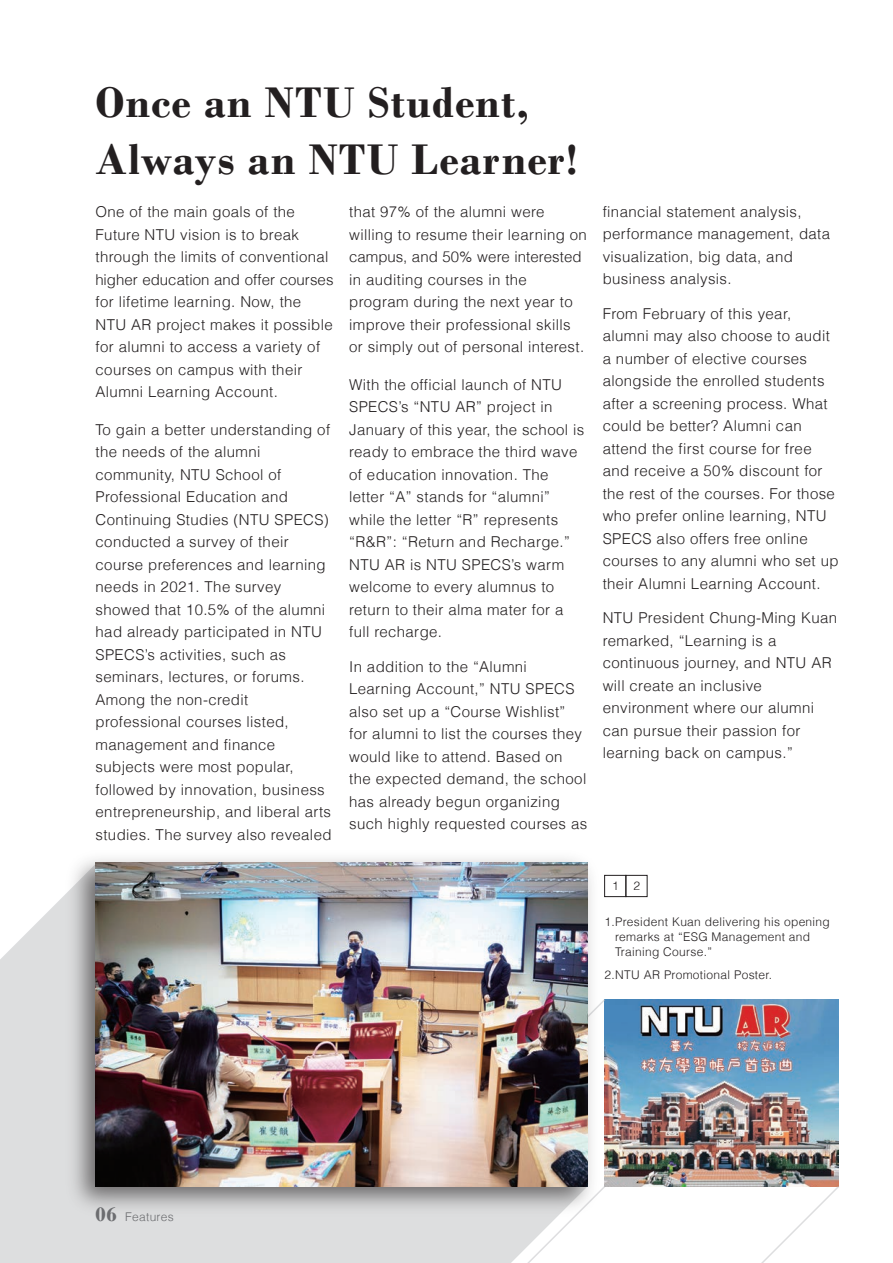
<style>
.page{position:relative;width:893px;height:1263px;background:#fff}
.page>*{position:absolute;margin:0;border:0;box-sizing:border-box;transform-origin:0 0}
.t1{font:700 45px/57px "Bodoni";letter-spacing:.025em;color:#231f20}
.t2{font:300 15px/22.5px "Helvetica LT";letter-spacing:.025em;color:#231f20}
.t3{font:300 12px/15px "Helvetica LT";letter-spacing:.025em;color:#231f20}
.t4{font:300 12px "Helvetica LT";letter-spacing:.025em;color:#6c6d70}
.s1{font-family:"Bodoni";font-weight:700;font-size:21px}
</style>
<div class="page">
<div style="left:0;top:915px;width:520px;height:348px;background:#dddedf"></div>
<img style="left:679px;top:999px;width:160px;height:187px">
<svg style="left:755px;top:1186px;width:84px;height:77px"></svg>
<svg style="left:520px;top:1223px;width:49px;height:40px"></svg>
<img style="left:45px;top:858px;width:634px;height:365px">
<img style="left:96px;top:863px;width:491px;height:323px">
<div style="left:604px;top:875px;width:22px;height:22px;border:1px solid #231f20"></div>
<div style="left:625px;top:875px;width:22px;height:22px;border:1px solid #231f20"></div>
<p class="t1" style="left:96px;top:74px;width:484px">Once an NTU Student,<br>Always an NTU Learner!</p>
<p class="t2" style="left:95px;top:200px;width:240px">One of the main goals of the<br>Future NTU vision is to break through the limits of conventional higher education and offer courses for lifetime learning. Now, the<br>NTU AR project makes it possible for alumni to access a variety of courses on campus with their<br>Alumni Learning Account.</p>
<p class="t2" style="left:96px;top:418px;width:237px">To gain a better understanding of the needs of the alumni community, NTU School of<br>Professional Education and<br>Continuing Studies (NTU SPECS) conducted a survey of their course preferences and learning needs in 2021. The survey showed that 10.5% of the alumni had already participated in NTU<br>SPECS’s activities, such as seminars, lectures, or forums.<br>Among the non-credit professional courses listed, management and finance subjects were most popular, followed by innovation, business entrepreneurship, and liberal arts studies. The survey also revealed</p>
<p class="t2" style="left:349px;top:200px;width:239px">that 97% of the alumni were willing to resume their learning on campus, and 50% were interested in auditing courses in the program during the next year to improve their professional skills or simply out of personal interest.</p>
<p class="t2" style="left:349px;top:373px;width:237px">With the official launch of NTU<br>SPECS’s “NTU AR” project in<br>January of this year, the school is ready to embrace the third wave of education innovation. The letter “A” stands for “alumni” while the letter “R” represents “R&amp;R”: “Return and Recharge.”<br>NTU AR is NTU SPECS’s warm welcome to every alumnus to return to their alma mater for a full recharge.</p>
<p class="t2" style="left:349px;top:655px;width:240px">In addition to the “Alumni<br>Learning Account,” NTU SPECS also set up a “Course Wishlist” for alumni to list the courses they would like to attend. Based on the expected demand, the school has already begun organizing such highly requested courses as</p>
<p class="t2" style="left:603px;top:200px;width:229px">financial statement analysis, performance management, data visualization, big data, and business analysis.</p>
<p class="t2" style="left:603px;top:302px;width:237px">From February of this year, alumni may also choose to audit a number of elective courses alongside the enrolled students after a screening process. What could be better? Alumni can attend the first course for free and receive a 50% discount for the rest of the courses. For those who prefer online learning, NTU<br>SPECS also offers free online courses to any alumni who set up their Alumni Learning Account.</p>
<p class="t2" style="left:603px;top:606px;width:236px">NTU President Chung-Ming Kuan remarked, “Learning is a continuous journey, and NTU AR will create an inclusive environment where our alumni can pursue their passion for learning back on campus.”</p>
<p class="t3" style="left:612px;top:878px;width:29px">1 2</p>
<p class="t3" style="left:615px;top:914px;width:216px;text-indent:-10px">1.President Kuan delivering his opening remarks at “ESG Management and<br>Training Course.”</p>
<p class="t3" style="left:605px;top:967px;width:169px">2.NTU AR Promotional Poster.</p>
<p class="t4" style="left:95px;top:1210px;width:80px"><span class="s1">06</span> Features</p>
</div>
